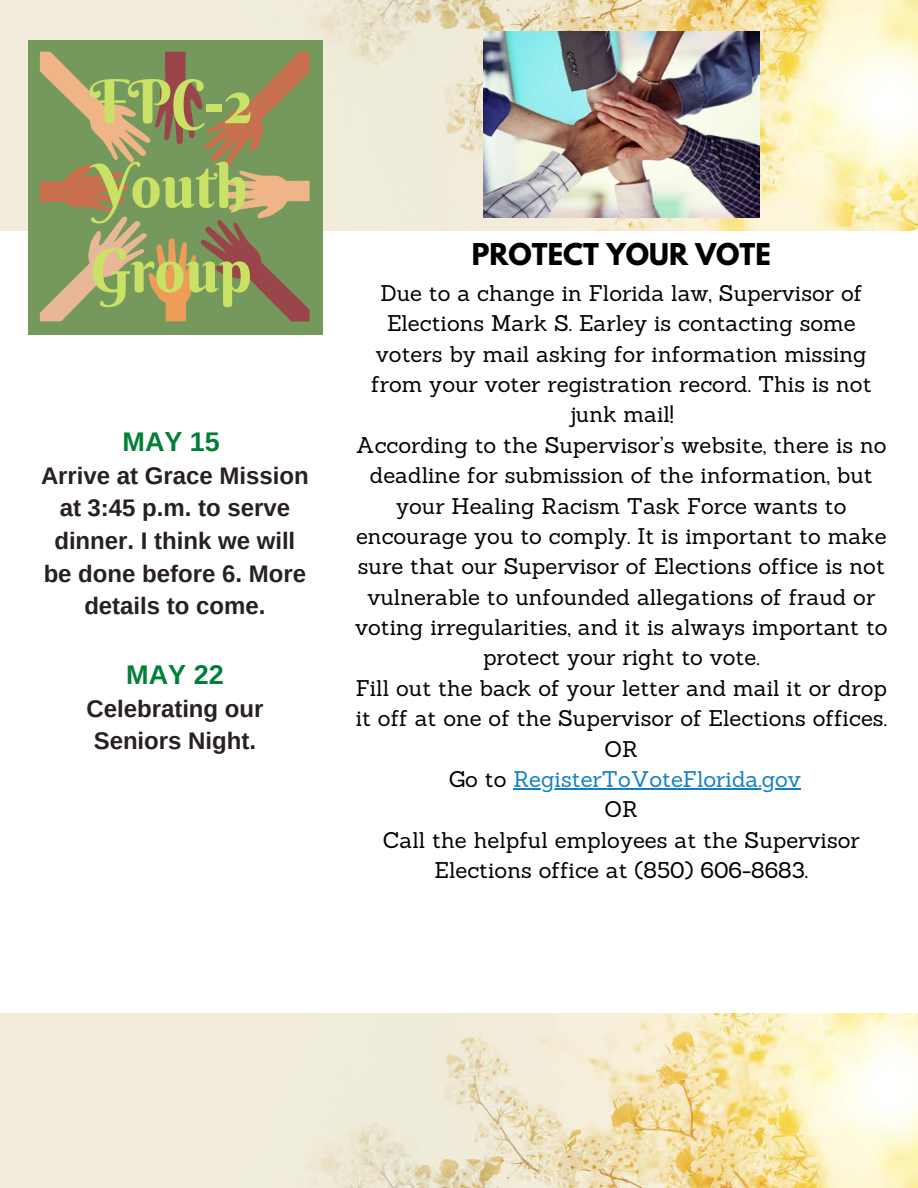
<style>
.page{position:relative;width:918px;height:1188px;background:#fff}
.page>*{position:absolute;margin:0;border:0;box-sizing:border-box;transform-origin:0 0}
.t1{font:60.45px "Berkshire Swash";color:#c9e265}
.t2{font:700 27px "Arimo";color:#008037}
.t3{font:700 26.55px "League Spartan";color:#000}
.t4{font:700 24px/32.7px "Arimo";color:#282120;text-align:center}
.t5{font:22.05px/30.3px "Sanchez";color:#000;text-align:center}
.t6{font:22.05px "Sanchez";color:#1181c4}
.s1{color:#000}
</style>
<div class="page">
<img style="left:0;top:0;width:918px;height:231px">
<div style="left:28px;top:40px;width:295px;height:295px;background:#75995d"></div>
<svg style="left:40px;top:52px;width:270px;height:269px"></svg>
<img style="left:0;top:1014px;width:918px;height:174px">
<hr style="left:513px;top:788px;width:288px;height:1px;background:#1181c4">
<img style="left:483px;top:32px;width:277px;height:185px">
<p class="t1" style="left:90px;top:64px;width:164px">FPC-2</p>
<p class="t1" style="left:94px;top:148px;width:155px">Youth</p>
<p class="t1" style="left:90px;top:233px;width:163px">Group</p>
<p class="t2" style="left:123px;top:427px;width:99px">MAY 15</p>
<p class="t4" style="left:41px;top:459px;width:269px">Arrive at Grace Mission at 3:45 p.m. to serve dinner. I think we will be done before 6. More details to come.</p>
<p class="t2" style="left:126px;top:660px;width:99px">MAY 22</p>
<p class="t4" style="left:86px;top:692px;width:179px">Celebrating our<br>Seniors Night.</p>
<p class="t3" style="left:472px;top:241px;width:301px">PROTECT YOUR VOTE</p>
<p class="t5" style="left:371px;top:278px;width:502px">Due to a change in Florida law, Supervisor of Elections Mark S. Earley is contacting some voters by mail asking for information missing from your voter registration record. This is not junk mail!</p>
<p class="t5" style="left:355px;top:430px;width:534px">According to the Supervisor’s website, there is no deadline for submission of the information, but your Healing Racism Task Force wants to encourage you to comply. It is important to make sure that our Supervisor of Elections office is not vulnerable to unfounded allegations of fraud or voting irregularities, and it is always important to protect your right to vote.</p>
<p class="t5" style="left:356px;top:673px;width:533px;text-align:left">Fill out the back of your letter and mail it or drop it off at one of the Supervisor of Elections offices.</p>
<p class="t5" style="left:605px;top:733px;width:35px">OR</p>
<p class="t6" style="left:449px;top:765px;width:354px"><span class="s1">Go to</span> RegisterToVoteFlorida.gov</p>
<p class="t5" style="left:605px;top:794px;width:35px">OR</p>
<p class="t5" style="left:383px;top:824px;width:478px">Call the helpful employees at the Supervisor<br>Elections office at (850) 606-8683.</p>
</div>
